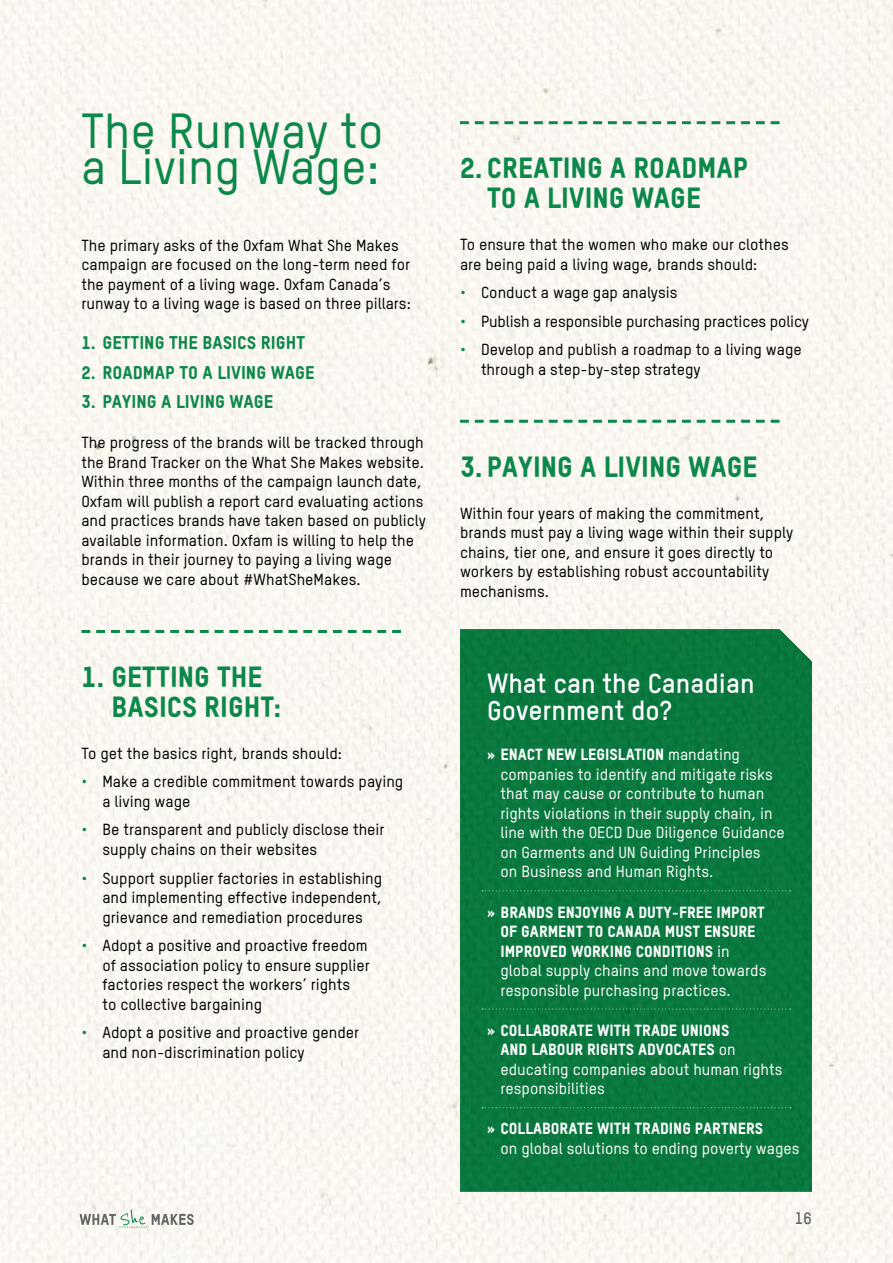
<style>
.page{position:relative;width:893px;height:1263px;background:#faf7f1}
.page>*{position:absolute;margin:0;border:0;box-sizing:border-box;transform-origin:0 0}
.head{font:500 48.45px/36.2px "Oxfam TSTARPRO";color:#0c884a}
.sub_heading{font:28.5px/30px "Oxfam TSTARPRO Headline";color:#0c884a}
.body{font:700 27px/27px "Oxfam TSTARPRO";color:#fff}
.body-2{font:18px "Oxfam TSTARPRO Headline";color:#0c884a}
.body-1{font:700 16.5px "Oxfam TSTARPRO";color:#656565}
.body-3{font:500 15.75px/19.5px "Oxfam TSTARPRO";color:#000}
.body-4{font:500 15.75px/19.5px "Oxfam TSTARPRO";color:#fff}
.body-5{font:15.75px/19.5px "Oxfam TSTARPRO Headline";color:#fff}
.s1{color:#0c884a}
.s2{font-family:"Oxfam TSTARPRO Headline";font-weight:400}
.s3{font-family:"Oxfam TSTARPRO";font-weight:500}
</style>
<div class="page">
<div style="left:460px;top:629px;width:352px;height:563px;background:#09783e"></div>
<svg style="left:81px;top:630px;width:320px;height:3px"></svg>
<svg style="left:460px;top:121px;width:320px;height:3px"></svg>
<svg style="left:460px;top:420px;width:320px;height:3px"></svg>
<svg style="left:482px;top:890px;width:309px;height:1px"></svg>
<svg style="left:482px;top:1008px;width:309px;height:1px"></svg>
<svg style="left:482px;top:1107px;width:309px;height:1px"></svg>
<svg style="left:80px;top:1209px;width:114px;height:19px"></svg>
<p class="head" style="left:81px;top:109px;width:304px">The Runway to a Living Wage:</p>
<p class="body-3" style="left:81px;top:234px;width:331px">The primary asks of the Oxfam What She Makes campaign are focused on the long-term need for the payment of a living wage. Oxfam Canada’s runway to a living wage is based on three pillars:</p>
<p class="body-2" style="left:81px;top:329px;width:225px">1. GETTING THE BASICS RIGHT</p>
<p class="body-2" style="left:81px;top:359px;width:235px">2. ROADMAP TO A LIVING WAGE</p>
<p class="body-2" style="left:81px;top:388px;width:193px">3. PAYING A LIVING WAGE</p>
<p class="body-3" style="left:81px;top:432px;width:346px">The progress of the brands will be tracked through the Brand Tracker on the What She Makes website.<br>Within three months of the campaign launch date, Oxfam will publish a report card evaluating actions and practices brands have taken based on publicly available information. Oxfam is willing to help the brands in their journey to paying a living wage because we care about #WhatSheMakes.</p>
<p class="sub_heading" style="left:112px;top:659px;width:171px;text-indent:-30px">1. GETTING THE<br>BASICS RIGHT:</p>
<p class="body-3" style="left:81px;top:742px;width:262px">To get the basics right, brands should:</p>
<p class="body-3" style="left:102px;top:771px;width:302px;text-indent:-21px"><span class="s1">•</span> Make a credible commitment towards paying a living wage</p>
<p class="body-3" style="left:102px;top:819px;width:284px;text-indent:-21px"><span class="s1">•</span> Be transparent and publicly disclose their supply chains on their websites</p>
<p class="body-3" style="left:102px;top:867px;width:281px;text-align:justify;text-indent:-21px"><span class="s1">•</span> Support supplier factories in establishing and implementing effective independent, grievance and remediation procedures</p>
<p class="body-3" style="left:102px;top:934px;width:269px;text-indent:-21px"><span class="s1">•</span> Adopt a positive and proactive freedom of association policy to ensure supplier factories respect the workers’ rights<br>to collective bargaining</p>
<p class="body-3" style="left:102px;top:1021px;width:258px;text-indent:-21px"><span class="s1">•</span> Adopt a positive and proactive gender and non-discrimination policy</p>
<p class="sub_heading" style="left:487px;top:150px;width:263px;text-indent:-27px">2. CREATING A ROADMAP<br>TO A LIVING WAGE</p>
<p class="body-3" style="left:460px;top:234px;width:330px">To ensure that the women who make our clothes are being paid a living wage, brands should:</p>
<p class="body-3" style="left:460px;top:282px;width:219px"><span class="s1">•</span> Conduct a wage gap analysis</p>
<p class="body-3" style="left:460px;top:310px;width:350px"><span class="s1">•</span> Publish a responsible purchasing practices policy</p>
<p class="body-3" style="left:481px;top:339px;width:322px;text-indent:-21px"><span class="s1">•</span> Develop and publish a roadmap to a living wage through a step-by-step strategy</p>
<p class="sub_heading" style="left:460px;top:449px;width:299px">3. PAYING A LIVING WAGE</p>
<p class="body-3" style="left:460px;top:502px;width:335px">Within four years of making the commitment, brands must pay a living wage within their supply chains, tier one, and ensure it goes directly to workers by establishing robust accountability mechanisms.</p>
<p class="body" style="left:487px;top:668px;width:269px">What can the Canadian<br>Government do?</p>
<p class="body-4" style="left:500px;top:744px;width:286px;text-indent:-14px"><span class="s2">» ENACT NEW LEGISLATION</span> mandating companies to identify and mitigate risks that may cause or contribute to human rights violations in their supply chain, in line with the OECD Due Diligence Guidance on Garments and UN Guiding Principles<br>on Business and Human Rights.</p>
<p class="body-5" style="left:500px;top:901px;width:267px;text-indent:-14px">» BRANDS ENJOYING A DUTY-FREE IMPORT OF GARMENT TO CANADA MUST ENSURE IMPROVED WORKING CONDITIONS <span class="s3">in global supply chains and move towards responsible purchasing practices.</span></p>
<p class="body-4" style="left:500px;top:1019px;width:283px;text-indent:-14px"><span class="s2">» COLLABORATE WITH TRADE UNIONS<br>AND LABOUR RIGHTS ADVOCATES</span> on educating companies about human rights responsibilities</p>
<p class="body-4" style="left:500px;top:1118px;width:301px;text-indent:-14px"><span class="s2">» COLLABORATE WITH TRADING PARTNERS<br></span>on global solutions to ending poverty wages</p>
<p class="body-1" style="left:795px;top:1206px;width:18px">16</p>
</div>
